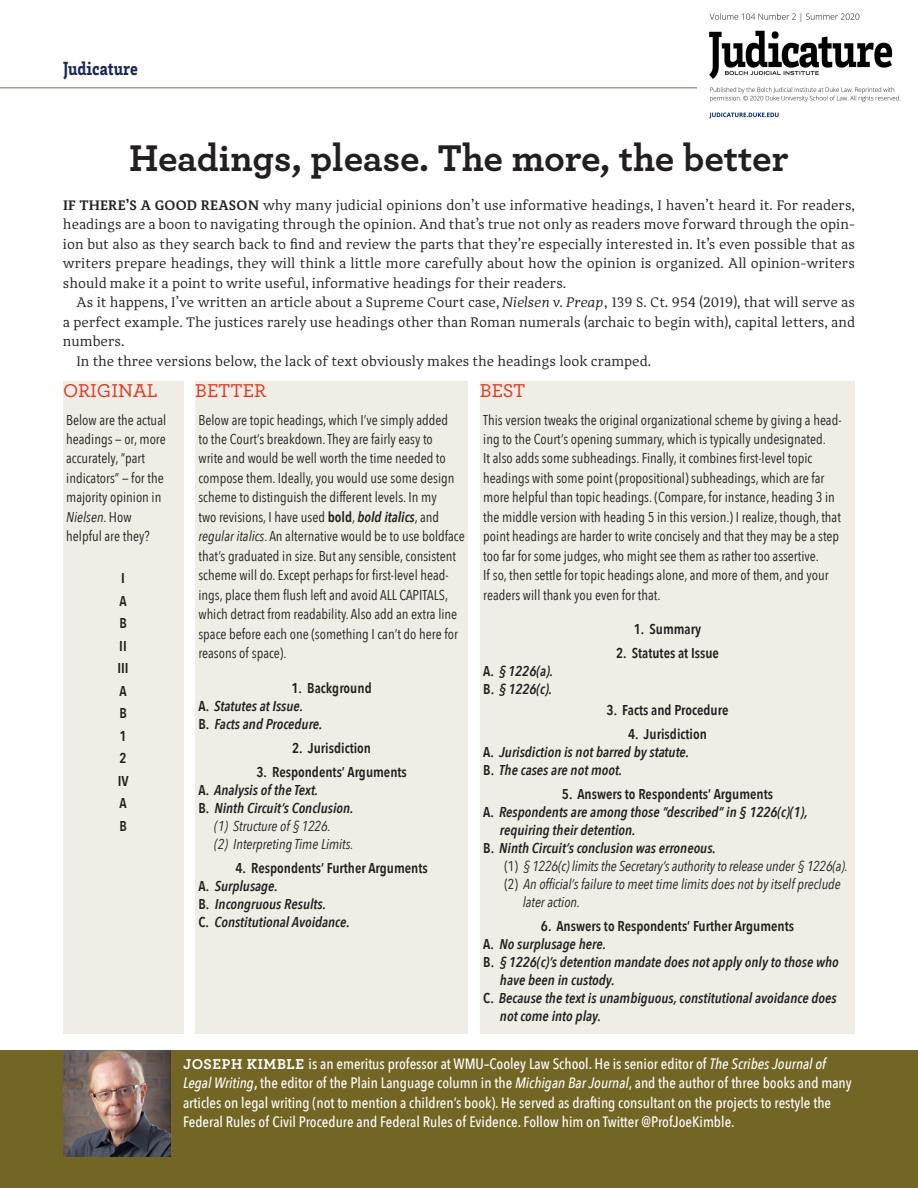
<style>
.page{position:relative;width:918px;height:1188px;background:#fff}
.page>*{position:absolute;margin:0;border:0;box-sizing:border-box;transform-origin:0 0}
.Subhead_3{font:700 39px "Archer";letter-spacing:-.005em;color:#231f20}
.Footnote_text{font:500 19.5px "Archer";color:#e03725}
.t1{font:900 condensed 19.5px "Brix Slab";color:#182757}
.Author_Note{font:500 15px/19.5px "Avenir Next Condensed";color:#fff}
.Feature_Text_P1{font:14.25px/19.5px "Avenir Next Condensed";color:#231f20}
.t2{font:italic 600 14.25px/18px "Avenir Next Condensed";color:#231f20}
.Feature_Text_P1-2{font:14.25px/19.5px "Adagio Serif";color:#231f20;text-align:justify}
.Feature_Text_P2{font:14.25px/19.5px "Adagio Serif";color:#231f20;text-align:justify}
.t3{font:600 14.25px "Avenir Next Condensed";color:#231f20}
.t4{font:italic 14.25px "Avenir Next Condensed";color:#231f20}
.Feature_Text_P2-2{font:14.25px/19.5px "Avenir Next Condensed";color:#231f20}
.s1{font-weight:600}
.s2{font-style:italic}
.s3{font-weight:600;font-style:italic}
.s4{font-style:normal}
.s5{font-family:"Archer";font-weight:700}
</style>
<div class="page">
<hr style="left:0;top:87px;width:918px;height:2px;background:#a69c95">
<div style="left:0;top:1051px;width:918px;height:137px;background:#736624"></div>
<img style="left:63px;top:1051px;width:108px;height:105px">
<div style="left:63px;top:381px;width:120px;height:653px;background:#f0ede4"></div>
<div style="left:195px;top:381px;width:273px;height:653px;background:#f0ede4"></div>
<div style="left:480px;top:381px;width:375px;height:653px;background:#f0ede4"></div>
<img style="left:697px;top:13px;width:220px;height:106px">
<h2 class="t1" style="left:63px;top:56px;width:76px">Judicature</h2>
<p class="Subhead_3" style="left:129px;top:127px;width:661px">Headings, please. The more, the better</p>
<p class="Feature_Text_P1-2" style="left:63px;top:196px;width:794px"><span class="s1">IF THERE’S A GOOD REASON</span> why many judicial opinions don’t use informative headings, I haven’t heard it. For readers, headings are a boon to navigating through the opinion. And that’s true not only as readers move forward through the opin&shy;ion but also as they search back to find and review the parts that they’re especially interested in. It’s even possible that as writers prepare headings, they will think a little more carefully about how the opinion is organized. All opinion-writers should make it a point to write useful, informative headings for their readers.</p>
<p class="Feature_Text_P2" style="left:63px;top:293px;width:794px;text-indent:13px">As it happens, I’ve written an article about a Supreme Court case, <span class="s2">Nielsen v. Preap</span>, 139 S. Ct. 954 (2019), that will serve as a perfect example. The justices rarely use headings other than Roman numerals (archaic to begin with), capital letters, and numbers.</p>
<p class="Feature_Text_P2" style="left:76px;top:352px;width:576px">In the three versions below, the lack of text obviously makes the headings look cramped.</p>
<p class="Footnote_text" style="left:63px;top:376px;width:96px">ORIGINAL</p>
<p class="Footnote_text" style="left:195px;top:376px;width:72px">BETTER</p>
<p class="Footnote_text" style="left:480px;top:376px;width:47px">BEST</p>
<p class="Feature_Text_P2-2" style="left:66px;top:409px;width:102px">Below are the actual headings — or, more accurately, “part indicators” — for the majority opinion in<br><span class="s2">Nielsen</span>. How helpful are they?</p>
<p class="t3" style="left:121px;top:566px;width:5px">I</p>
<p class="t3" style="left:120px;top:589px;width:9px">A</p>
<p class="t3" style="left:119px;top:611px;width:9px">B</p>
<p class="t3" style="left:119px;top:634px;width:9px">II</p>
<p class="t3" style="left:117px;top:656px;width:13px">III</p>
<p class="t3" style="left:120px;top:679px;width:9px">A</p>
<p class="t3" style="left:119px;top:701px;width:9px">B</p>
<p class="t3" style="left:119px;top:724px;width:9px">1</p>
<p class="t3" style="left:119px;top:746px;width:9px">2</p>
<p class="t3" style="left:118px;top:769px;width:12px">IV</p>
<p class="t3" style="left:120px;top:791px;width:9px">A</p>
<p class="t3" style="left:119px;top:814px;width:9px">B</p>
<p class="Feature_Text_P1" style="left:198px;top:409px;width:268px">Below are topic headings, which I’ve simply added<br>to the Court’s breakdown. They are fairly easy to<br>write and would be well worth the time needed to compose them. Ideally, you would use some design scheme to distinguish the different levels. In my<br>two revisions, I have used <span class="s1">bold</span>, <span class="s3">bold italics</span>, and <span class="s2">regular italics</span>. An alternative would be to use boldface that’s graduated in size. But any sensible, consistent scheme will do. Except perhaps for first-level head&shy;ings, place them flush left and avoid ALL CAPITALS, which detract from readability. Also add an extra line space before each one (something I can’t do here for reasons of space).</p>
<p class="t3" style="left:292px;top:676px;width:82px">1. Background</p>
<p class="t2" style="left:198px;top:697px;width:106px"><span class="s4">A.</span> Statutes at Issue.</p>
<p class="t2" style="left:198px;top:715px;width:126px"><span class="s4">B.</span> Facts and Procedure.</p>
<p class="t3" style="left:292px;top:736px;width:80px">2. Jurisdiction</p>
<p class="t3" style="left:256px;top:760px;width:152px">3. Respondents’ Arguments</p>
<p class="t2" style="left:198px;top:781px;width:121px"><span class="s4">A.</span> Analysis of the Text.</p>
<p class="t2" style="left:198px;top:799px;width:157px"><span class="s4">B.</span> Ninth Circuit’s Conclusion.</p>
<p class="t4" style="left:214px;top:817px;width:118px">(1) Structure of § 1226.</p>
<p class="t4" style="left:214px;top:835px;width:141px">(2) Interpreting Time Limits.</p>
<p class="t3" style="left:235px;top:856px;width:194px">4. Respondents’ Further Arguments</p>
<p class="t2" style="left:198px;top:877px;width:81px"><span class="s4">A.</span> Surplusage.</p>
<p class="t2" style="left:198px;top:895px;width:129px"><span class="s4">B.</span> Incongruous Results.</p>
<p class="t2" style="left:198px;top:913px;width:153px"><span class="s4">C.</span> Constitutional Avoidance.</p>
<p class="Feature_Text_P1" style="left:483px;top:409px;width:360px">This version tweaks the original organizational scheme by giving a head&shy;ing to the Court’s opening summary, which is typically undesignated.<br>It also adds some subheadings. Finally, it combines first-level topic headings with some point (propositional) subheadings, which are far more helpful than topic headings. (Compare, for instance, heading 3 in the middle version with heading 5 in this version.) I realize, though, that point headings are harder to write concisely and that they may be a step too far for some judges, who might see them as rather too assertive.<br>If so, then settle for topic headings alone, and more of them, and your readers will thank you even for that.</p>
<p class="t3" style="left:634px;top:617px;width:69px">1. Summary</p>
<p class="t3" style="left:616px;top:641px;width:104px">2. Statutes at Issue</p>
<p class="t2" style="left:483px;top:662px;width:71px"><span class="s4">A.</span> § 1226(a).</p>
<p class="t2" style="left:483px;top:680px;width:70px"><span class="s4">B.</span> § 1226(c).</p>
<p class="t3" style="left:607px;top:698px;width:123px">3. Facts and Procedure</p>
<p class="t3" style="left:628px;top:722px;width:80px">4. Jurisdiction</p>
<p class="t2" style="left:483px;top:743px;width:208px"><span class="s4">A.</span> Jurisdiction is not barred by statute.</p>
<p class="t2" style="left:483px;top:761px;width:141px"><span class="s4">B.</span> The cases are not moot.</p>
<p class="t3" style="left:562px;top:782px;width:213px">5. Answers to Respondents’ Arguments</p>
<p class="t2" style="left:483px;top:803px;width:326px"><span class="s4">A.</span> Respondents are among those “described” in § 1226(c)(1),</p>
<p class="t2" style="left:500px;top:821px;width:137px">requiring their detention.</p>
<p class="t2" style="left:483px;top:839px;width:234px"><span class="s4">B.</span> Ninth Circuit’s conclusion was erroneous.</p>
<p class="t4" style="left:504px;top:858px;width:345px"><span class="s4">(1)</span> § 1226(c) limits the Secretary’s authority to release under § 1226(a).</p>
<p class="t4" style="left:504px;top:876px;width:338px"><span class="s4">(2)</span> An official’s failure to meet time limits does not by itself preclude</p>
<p class="t4" style="left:523px;top:894px;width:59px">later action.</p>
<p class="t3" style="left:541px;top:914px;width:255px">6. Answers to Respondents’ Further Arguments</p>
<p class="t2" style="left:483px;top:935px;width:124px"><span class="s4">A.</span> No surplusage here.</p>
<p class="t2" style="left:500px;top:953px;width:340px;text-indent:-17px"><span class="s4">B.</span> § 1226(c)’s detention mandate does not apply only to those who have been in custody.</p>
<p class="t2" style="left:483px;top:989px;width:355px"><span class="s4">C.</span> Because the text is unambiguous, constitutional avoidance does</p>
<p class="t2" style="left:500px;top:1007px;width:103px">not come into play.</p>
<p class="Author_Note" style="left:183px;top:1054px;width:670px"><span class="s5">JOSEPH KIMBLE</span> is an emeritus professor at WMU–Cooley Law School. He is senior editor of <span class="s2">The Scribes Journal of Legal Writing</span><span class="s1">,</span> the editor of the Plain Language column in the <span class="s2">Michigan Bar Journal</span>, and the author of three books and many articles on legal writing (not to mention a children’s book). He served as drafting consultant on the projects to restyle the Federal Rules of Civil Procedure and Federal Rules of Evidence. Follow him on Twitter @ProfJoeKimble.</p>
</div>
